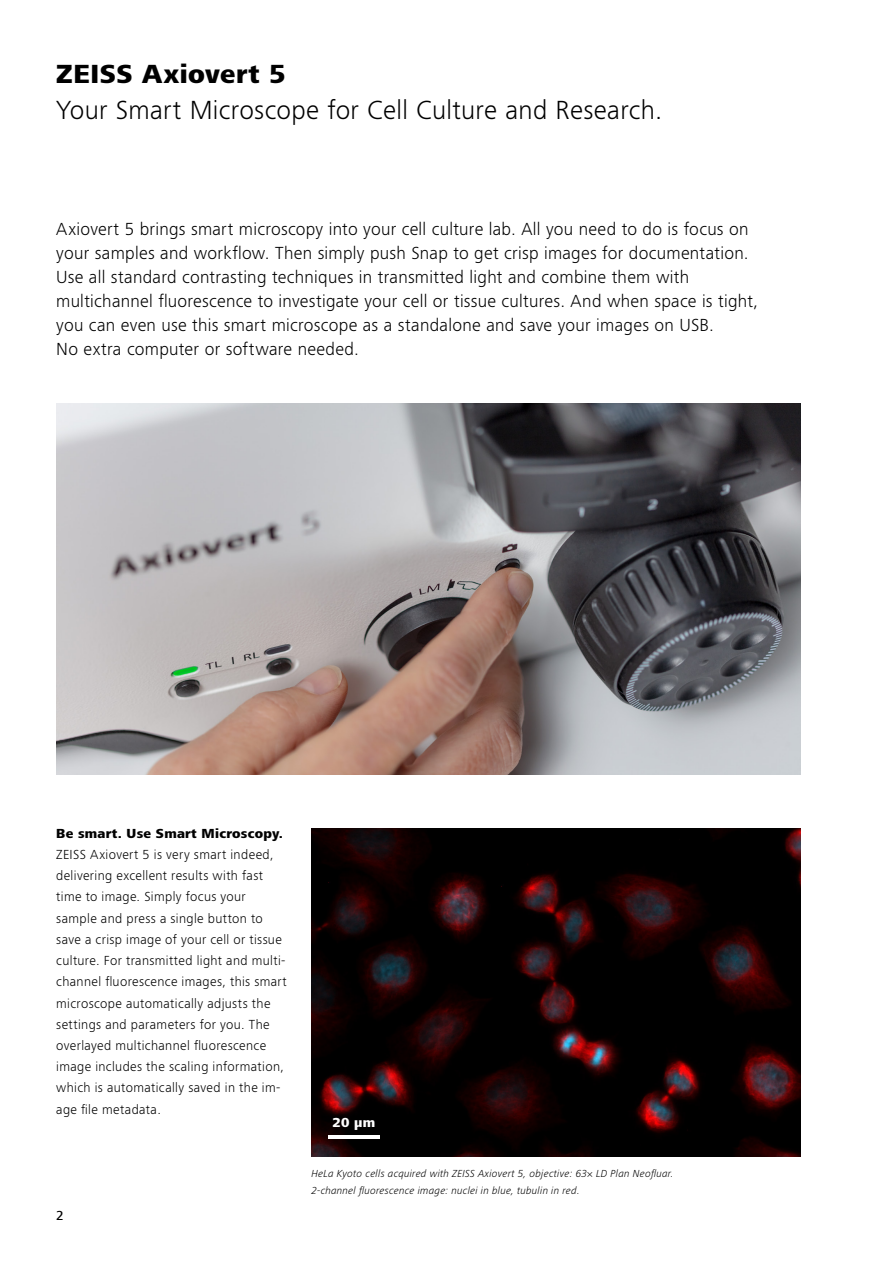
<style>
.page{position:relative;width:893px;height:1263px;background:#fff}
.page>*{position:absolute;margin:0;border:0;box-sizing:border-box;transform-origin:0 0}
.t1{font:300 27px "ZEISS Frutiger Next W1 G";letter-spacing:.01em;color:#000}
.t2{font:800 27px "ZEISS Frutiger Next W1 G";letter-spacing:.02em;color:#000}
.t3{font:300 18px/24px "ZEISS Frutiger Next W1 G";letter-spacing:.015em;color:#000}
.t4{font:300 13.5px/21.1px "ZEISS Frutiger Next W1 G";letter-spacing:.025em;color:#000}
.t5{font:800 13.5px "ZEISS Frutiger Next W1 G";letter-spacing:.02em;color:#000}
.t6{font:800 13.5px "ZEISS Frutiger Next W1 G";color:#fff}
.t7{font:500 13.5px "ZEISS Frutiger Next W1 G";color:#000}
.t8{font:italic 300 10.5px/16.5px "ZEISS Frutiger Next W1 G";letter-spacing:.02em;color:#000}
.s1{font-style:normal}
</style>
<div class="page">
<img style="left:56px;top:404px;width:744px;height:370px">
<img style="left:311px;top:828px;width:489px;height:328px">
<hr style="left:328px;top:1135px;width:51px;height:3px;background:#fff">
<h1 class="t2" style="left:56px;top:55px;width:231px">ZEISS Axiovert 5</h1>
<h1 class="t1" style="left:56px;top:91px;width:607px">Your Smart Microscope for Cell Culture and Research.</h1>
<p class="t3" style="left:56px;top:216px;width:704px">Axiovert 5 brings smart microscopy into your cell culture lab. All you need to do is focus on your samples and workflow. Then simply push Snap to get crisp images for documentation.<br>Use all standard contrasting techniques in transmitted light and combine them with multichannel fluorescence to investigate your cell or tissue cultures. And when space is tight, you can even use this smart microscope as a standalone and save your images on USB.<br>No extra computer or software needed.</p>
<p class="t5" style="left:56px;top:823px;width:228px">Be smart. Use Smart Microscopy.</p>
<p class="t4" style="left:56px;top:843px;width:232px">ZEISS Axiovert 5 is very smart indeed, delivering excellent results with fast time to image. Simply focus your sample and press a single button to save a crisp image of your cell or tissue culture. For transmitted light and multi&shy;channel fluorescence images, this smart microscope automatically adjusts the settings and parameters for you. The overlayed multichannel fluorescence image includes the scaling information, which is automatically saved in the im&shy;age file metadata.</p>
<p class="t7" style="left:56px;top:1206px;width:9px">2</p>
<p class="t6" style="left:332px;top:1113px;width:44px">20 µm</p>
<p class="t8" style="left:311px;top:1165px;width:364px">HeLa Kyoto cells acquired with ZEISS Axiovert 5, objective: 63<span class="s1">×</span> LD Plan Neofluar.<br>2-channel fluorescence image: nuclei in blue, tubulin in red.</p>
</div>
